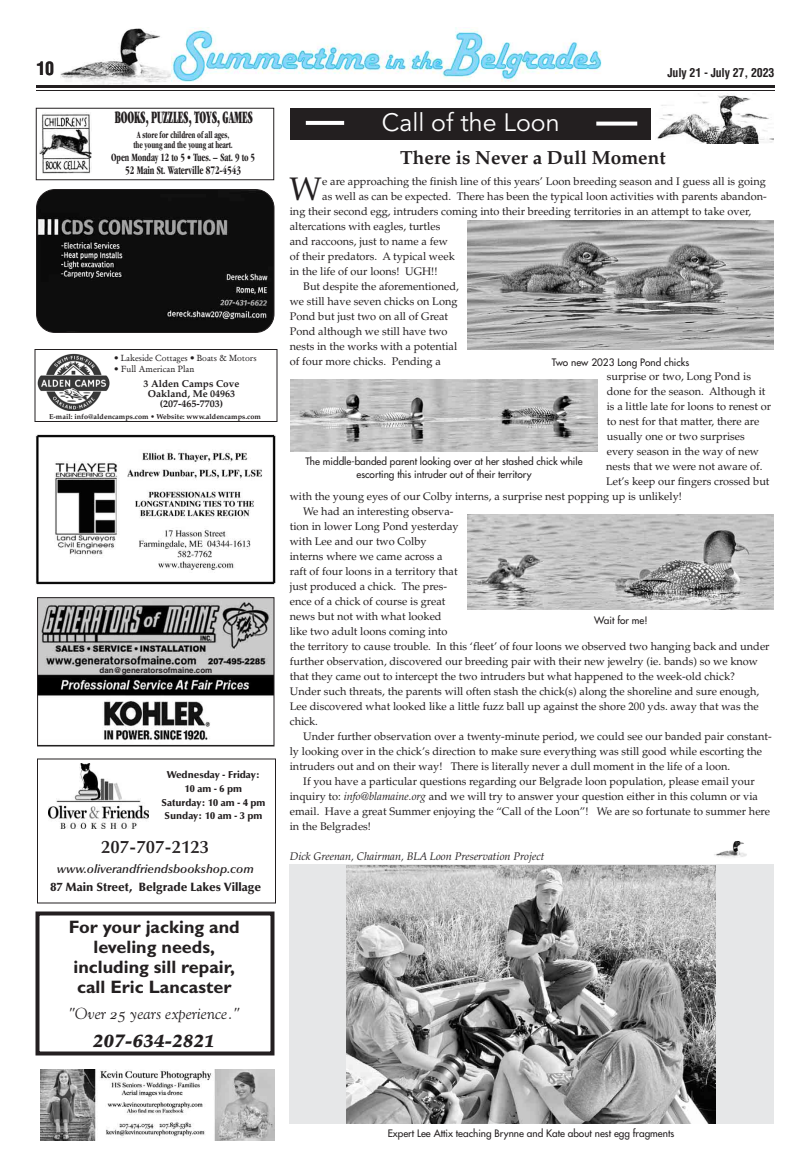
<style>
.page{position:relative;width:810px;height:1170px;background:#fff}
.page>*{position:absolute;margin:0;border:0;box-sizing:border-box;transform-origin:0 0}
.t1{font:32.6px "Palatino";color:#231f20}
.t2{font:25px "Avenir";color:#fff}
.t3{font:700 19px "Palatino";color:#231f20}
.t4{font:700 18px/20px "Gill Sans";color:#231f20;text-align:center}
.t5{font:ultra-condensed 18px "Garamond";letter-spacing:-.01em;color:#231f20;scale:.62 1}
.t6{font:600 18px "Optima";color:#231f20}
.t7{font:italic 900 18px "Palatino";color:#231f20}
.t8{font:700 condensed 18px "Helvetica";color:#231f20}
.t9{font:16px "Goudy Italic Os F";color:#231f20}
.t10{font:900 12px "Optima";color:#231f20}
.t11{font:italic 600 12px "Optima";color:#231f20}
.t12{font:700 condensed 12px "Garamond";letter-spacing:-.01em;color:#231f20;scale:.78 1}
.t13{font:700 condensed 12px "Helvetica";letter-spacing:-.015em;color:#231f20}
.t14{font:700 condensed 11.5px "Garamond";letter-spacing:-.01em;color:#231f20;scale:.78 1}
.t15{font:11px "Palatino";color:#231f20}
.t16{font:italic 11px "Palatino";color:#231f20}
.t17{font:10px/13.6px "Futura";color:#231f20;text-align:center}
.t18{font:900 10px/13.8px "Optima";color:#231f20;text-align:center}
.t19{font:700 condensed 10px/10px "Garamond";letter-spacing:-.01em;color:#231f20;text-align:center;scale:.78 1}
.t20{font:700 10px/10px "Palatino";color:#231f20;text-align:center}
.t21{font:9px "Garamond Antiqua";color:#231f20}
.t22{font:700 8px "Helvetica";color:#231f20}
.t23{font:700 7.2px "Palatino";color:#231f20}
.s1{font-style:italic}
</style>
<div class="page">
<div style="left:289px;top:864px;width:485px;height:260px;background:#e6e7e8"></div>
<img style="left:60px;top:29px;width:111px;height:56px">
<hr style="left:36px;top:85px;width:739px;height:3px;background:#231f20">
<hr style="left:36px;top:90px;width:739px;height:1px;background:#231f20">
<img style="left:715px;top:841px;width:32px;height:17px">
<div style="left:36px;top:108px;width:238px;height:72px;border:1px solid #231f20"></div>
<img style="left:39px;top:112px;width:53px;height:62px">
<img style="left:171px;top:28px;width:431px;height:54px">
<img style="left:35px;top:434px;width:240px;height:150px">
<svg style="left:37px;top:597px;width:239px;height:307px"></svg>
<img style="left:49px;top:764px;width:99px;height:64px">
<div style="left:36px;top:912px;width:238px;height:144px;border:4px solid #231f20"></div>
<div style="left:291px;top:108px;width:360px;height:32px;background:#231f20"></div>
<svg style="left:306px;top:121px;width:38px;height:4px"></svg>
<svg style="left:596px;top:122px;width:41px;height:4px"></svg>
<div style="left:34px;top:349px;width:244px;height:73px;border:1px solid #231f20"></div>
<img style="left:38px;top:354px;width:71px;height:57px">
<img style="left:657px;top:95px;width:117px;height:49px">
<svg style="left:36px;top:189px;width:238px;height:144px"></svg>
<img style="left:346px;top:865px;width:370px;height:259px">
<img style="left:291px;top:380px;width:307px;height:72px">
<img style="left:40px;top:1069px;width:234px;height:72px">
<img style="left:467px;top:220px;width:307px;height:130px">
<img style="left:467px;top:514px;width:307px;height:96px">
<h3 class="t8" style="left:36px;top:61px;width:19px">10</h3>
<p class="t13" style="left:668px;top:68px;width:108px">July 21 - July 27, 2023</p>
<h3 class="t5" style="left:115px;top:111px;width:225px">BOOKS, PUZZLES, TOYS, GAMES</h3>
<p class="t19" style="left:133px;top:131px;width:129px">A store for children of all ages, the young and the young at heart.</p>
<p class="t14" style="left:111px;top:153px;width:186px">Open Monday 12 to 5 • Tues. – Sat. 9 to 5</p>
<p class="t12" style="left:125px;top:166px;width:150px">52 Main St. Waterville 872-4543</p>
<h2 class="t2" style="left:382px;top:112px;width:179px">Call of the Loon</h2>
<h3 class="t3" style="left:400px;top:150px;width:267px">There is Never a Dull Moment</h3>
<p class="t21" style="left:114px;top:352px;width:144px">• Lakeside Cottages • Boats &amp; Motors</p>
<p class="t21" style="left:114px;top:363px;width:82px">• Full American Plan</p>
<p class="t20" style="left:144px;top:380px;width:97px">3 Alden Camps Cove<br>Oakland, Me 04963 (207-465-7703)</p>
<p class="t23" style="left:49px;top:414px;width:213px">E-mail: info@aldencamps.com • Website: www.aldencamps.com</p>
<p class="t22" style="left:100px;top:667px;width:114px">dan@generatorsofmaine.com</p>
<p class="t18" style="left:161px;top:769px;width:106px">Wednesday - Friday:<br>10 am - 6 pm<br>Saturday: 10 am - 4 pm<br>Sunday: 10 am - 3 pm</p>
<h3 class="t6" style="left:101px;top:839px;width:110px">207-707-2123</h3>
<p class="t11" style="left:57px;top:864px;width:199px">www.oliverandfriendsbookshop.com</p>
<p class="t10" style="left:50px;top:882px;width:212px">87 Main Street, Belgrade Lakes Village</p>
<h3 class="t4" style="left:69px;top:919px;width:173px">For your jacking and leveling needs, including sill repair, call Eric Lancaster</h3>
<h3 class="t9" style="left:68px;top:1007px;width:173px">"Over 25 years experience."</h3>
<h3 class="t7" style="left:93px;top:1034px;width:123px">207-634-2821</h3>
<h1 class="t1" style="left:290px;top:177px;width:34px">W</h1>
<p class="t15" style="left:322px;top:177px;width:445px">e are approaching the finish line of this years’ Loon breeding season and I guess all is going</p>
<p class="t15" style="left:322px;top:192px;width:446px">as well as can be expected. There has been the typical loon activities with parents abandon-</p>
<p class="t15" style="left:290px;top:207px;width:463px">ing their second egg, intruders coming into their breeding territories in an attempt to take over,</p>
<p class="t15" style="left:290px;top:222px;width:152px">altercations with eagles, turtles</p>
<p class="t15" style="left:290px;top:237px;width:160px">and raccoons, just to name a few</p>
<p class="t15" style="left:290px;top:252px;width:167px">of their predators. A typical week</p>
<p class="t15" style="left:290px;top:267px;width:149px">in the life of our loons! UGH!!</p>
<p class="t15" style="left:303px;top:282px;width:157px">But despite the aforementioned,</p>
<p class="t15" style="left:290px;top:297px;width:169px">we still have seven chicks on Long</p>
<p class="t15" style="left:290px;top:312px;width:160px">Pond but just two on all of Great</p>
<p class="t15" style="left:290px;top:327px;width:159px">Pond although we still have two</p>
<p class="t15" style="left:290px;top:342px;width:169px">nests in the works with a potential</p>
<p class="t15" style="left:290px;top:357px;width:153px">of four more chicks. Pending a</p>
<p class="t15" style="left:607px;top:372px;width:146px">surprise or two, Long Pond is</p>
<p class="t15" style="left:607px;top:387px;width:160px">done for the season. Although it</p>
<p class="t15" style="left:607px;top:402px;width:166px">is a little late for loons to renest or</p>
<p class="t15" style="left:607px;top:417px;width:154px">to nest for that matter, there are</p>
<p class="t15" style="left:607px;top:432px;width:140px">usually one or two surprises</p>
<p class="t15" style="left:607px;top:447px;width:154px">every season in the way of new</p>
<p class="t15" style="left:606px;top:462px;width:158px">nests that we were not aware of.</p>
<p class="t15" style="left:606px;top:477px;width:165px">Let’s keep our fingers crossed but</p>
<p class="t15" style="left:290px;top:492px;width:394px">with the young eyes of our Colby interns, a surprise nest popping up is unlikely!</p>
<p class="t15" style="left:303px;top:507px;width:152px">We had an interesting observa-</p>
<p class="t15" style="left:290px;top:522px;width:170px">tion in lower Long Pond yesterday</p>
<p class="t15" style="left:290px;top:537px;width:138px">with Lee and our two Colby</p>
<p class="t15" style="left:290px;top:552px;width:155px">interns where we came across a</p>
<p class="t15" style="left:290px;top:567px;width:169px">raft of four loons in a territory that</p>
<p class="t15" style="left:290px;top:582px;width:159px">just produced a chick. The pres-</p>
<p class="t15" style="left:290px;top:597px;width:157px">ence of a chick of course is great</p>
<p class="t15" style="left:290px;top:612px;width:153px">news but not with what looked</p>
<p class="t15" style="left:290px;top:627px;width:159px">like two adult loons coming into</p>
<p class="t15" style="left:290px;top:642px;width:481px">the territory to cause trouble. In this ‘fleet’ of four loons we observed two hanging back and under</p>
<p class="t15" style="left:290px;top:657px;width:470px">further observation, discovered our breeding pair with their new jewelry (ie. bands) so we know</p>
<p class="t15" style="left:290px;top:672px;width:447px">that they came out to intercept the two intruders but what happened to the week-old chick?</p>
<p class="t15" style="left:290px;top:687px;width:471px">Under such threats, the parents will often stash the chick(s) along the shoreline and sure enough,</p>
<p class="t15" style="left:290px;top:702px;width:471px">Lee discovered what looked like a little fuzz ball up against the shore 200 yds. away that was the</p>
<p class="t15" style="left:290px;top:717px;width:30px">chick.</p>
<p class="t15" style="left:303px;top:732px;width:470px">Under further observation over a twenty-minute period, we could see our banded pair constant-</p>
<p class="t15" style="left:290px;top:747px;width:474px">ly looking over in the chick’s direction to make sure everything was still good while escorting the</p>
<p class="t15" style="left:290px;top:762px;width:442px">intruders out and on their way! There is literally never a dull moment in the life of a loon.</p>
<p class="t15" style="left:303px;top:777px;width:453px">If you have a particular questions regarding our Belgrade loon population, please email your</p>
<p class="t15" style="left:290px;top:792px;width:470px">inquiry to: <span class="s1">info@blamaine.org</span> and we will try to answer your question either in this column or via</p>
<p class="t15" style="left:290px;top:807px;width:482px">email. Have a great Summer enjoying the “Call of the Loon”! We are so fortunate to summer here</p>
<p class="t15" style="left:290px;top:822px;width:83px">in the Belgrades!</p>
<p class="t16" style="left:290px;top:852px;width:256px">Dick Greenan, Chairman, BLA Loon Preservation Project</p>
<p class="t17" style="left:552px;top:356px;width:139px">Two new 2023 Long Pond chicks</p>
<p class="t17" style="left:305px;top:455px;width:279px">The middle-banded parent looking over at her stashed chick while escorting this intruder out of their territory</p>
<p class="t17" style="left:594px;top:614px;width:55px">Wait for me!</p>
<p class="t17" style="left:388px;top:1127px;width:288px">Expert Lee Attix teaching Brynne and Kate about nest egg fragments</p>
</div>
